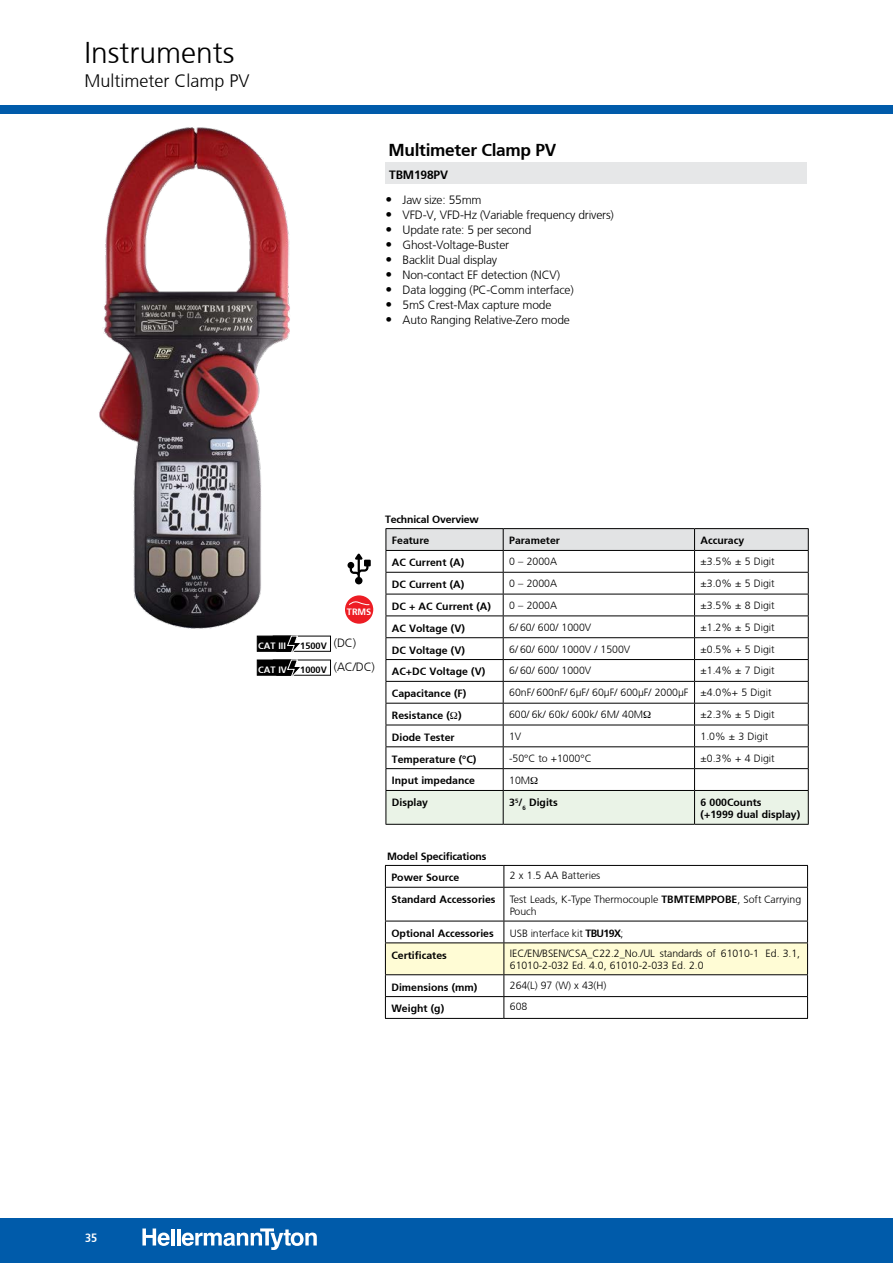
<style>
.page{position:relative;width:893px;height:1263px;background:#fff}
.page>*{position:absolute;margin:0;border:0;box-sizing:border-box;transform-origin:0 0}
.t1{font:300 30px "Frutiger CE";color:#000}
.t2{font:300 18px "Frutiger CE";color:#000}
.t3{font:700 17.25px "Frutiger";letter-spacing:-.015em;color:#000}
.t4{font:300 12px/23.9px "Frutiger CE";letter-spacing:-.015em;color:#000}
.t5{font:700 12px "Frutiger";letter-spacing:-.015em;color:#000}
.t6{font:700 12px "Frutiger";color:#fff;scale:.9 1}
.t7{font:300 10.5px/12px "Frutiger CE";color:#000}
.t8{font:700 10.5px/12px "Frutiger";color:#000}
.t9{font:700 9.15px "Frutiger";color:#fff}
.t10{font:700 9.15px "Frutiger";color:#000}
.s1{font-size:13.5px}
.s2{font-family:"Frutiger";font-weight:700}
</style>
<div class="page">
<img style="left:99px;top:127px;width:191px;height:516px">
<div style="left:345px;top:595px;width:28px;height:29px;background:#ed1d24;border-radius:50%"></div>
<svg style="left:348px;top:600px;width:22px;height:5px"></svg>
<div style="left:385px;top:163px;width:421px;height:21px;background:#e6e7e8"></div>
<hr style="left:386px;top:824px;width:117px;height:1px;background:#000">
<hr style="left:503px;top:824px;width:191px;height:1px;background:#000">
<hr style="left:694px;top:824px;width:115px;height:1px;background:#000">
<hr style="left:386px;top:528px;width:117px;height:1px;background:#000">
<hr style="left:503px;top:528px;width:191px;height:1px;background:#000">
<hr style="left:694px;top:528px;width:115px;height:1px;background:#000">
<hr style="left:385px;top:865px;width:119px;height:1px;background:#000">
<svg style="left:385px;top:866px;width:1px;height:21px"></svg>
<hr style="left:504px;top:865px;width:304px;height:1px;background:#000">
<svg style="left:503px;top:866px;width:1px;height:21px"></svg>
<svg style="left:807px;top:866px;width:1px;height:21px"></svg>
<hr style="left:385px;top:887px;width:119px;height:1px;background:#000">
<hr style="left:385px;top:888px;width:1px;height:33px;background:#000">
<hr style="left:504px;top:887px;width:304px;height:1px;background:#000">
<hr style="left:503px;top:888px;width:1px;height:33px;background:#000">
<hr style="left:807px;top:888px;width:1px;height:33px;background:#000">
<hr style="left:385px;top:1018px;width:119px;height:1px;background:#000">
<svg style="left:385px;top:921px;width:423px;height:97px"></svg>
<hr style="left:504px;top:1018px;width:304px;height:1px;background:#000">
<svg style="left:257px;top:635px;width:74px;height:41px"></svg>
<svg style="left:347px;top:554px;width:24px;height:30px"></svg>
<div style="left:0;top:105px;width:893px;height:9px;background:#005baa"></div>
<div style="left:0;top:1218px;width:893px;height:45px;background:#005baa"></div>
<svg style="left:142px;top:1228px;width:28px;height:18px"></svg>
<hr style="left:171px;top:1228px;width:3px;height:17px;background:#fff">
<hr style="left:177px;top:1228px;width:3px;height:17px;background:#fff">
<svg style="left:182px;top:1228px;width:135px;height:22px"></svg>
<svg style="left:386px;top:529px;width:423px;height:295px"></svg>
<h1 class="t1" style="left:84px;top:35px;width:151px">Instruments</h1>
<h2 class="t2" style="left:84px;top:70px;width:166px">Multimeter Clamp PV</h2>
<h3 class="t3" style="left:388px;top:140px;width:169px">Multimeter Clamp PV</h3>
<p class="t4" style="left:386px;top:188px;width:98px"><span class="s1">•</span> Jaw size: 55mm</p>
<p class="t4" style="left:386px;top:203px;width:230px"><span class="s1">•</span> VFD-V, VFD-Hz (Variable frequency drivers)</p>
<p class="t4" style="left:386px;top:218px;width:148px"><span class="s1">•</span> Update rate: 5 per second</p>
<p class="t4" style="left:386px;top:233px;width:125px"><span class="s1">•</span> Ghost-Voltage-Buster</p>
<p class="t4" style="left:386px;top:248px;width:113px"><span class="s1">•</span> Backlit Dual display</p>
<p class="t4" style="left:386px;top:263px;width:176px"><span class="s1">•</span> Non-contact EF detection (NCV)</p>
<p class="t4" style="left:386px;top:278px;width:190px"><span class="s1">•</span> Data logging (PC-Comm interface)</p>
<p class="t4" style="left:386px;top:293px;width:167px"><span class="s1">•</span> 5mS Crest-Max capture mode</p>
<p class="t4" style="left:386px;top:308px;width:186px"><span class="s1">•</span> Auto Ranging Relative-Zero mode</p>
<p class="t5" style="left:389px;top:168px;width:60px">TBM198PV</p>
<p class="t9" style="left:258px;top:640px;width:29px">CAT III</p>
<p class="t9" style="left:258px;top:664px;width:30px">CAT IV</p>
<p class="t9" style="left:347px;top:607px;width:26px">TRMS</p>
<p class="t4" style="left:334px;top:631px;width:42px">(DC) (AC/DC)</p>
<p class="t10" style="left:300px;top:640px;width:28px">1500V</p>
<p class="t10" style="left:300px;top:664px;width:28px">1000V</p>
<p class="t8" style="left:385px;top:513px;width:95px">Technical Overview</p>
<p class="t8" style="left:392px;top:535px;width:39px">Feature</p>
<p class="t8" style="left:509px;top:535px;width:52px">Parameter</p>
<p class="t8" style="left:701px;top:535px;width:45px">Accuracy</p>
<p class="t8" style="left:392px;top:556px;width:74px">AC Current (A)</p>
<p class="t7" style="left:509px;top:555px;width:49px">0 – 2000A</p>
<p class="t7" style="left:701px;top:555px;width:76px">±3.5% ± 5 Digit</p>
<p class="t8" style="left:392px;top:578px;width:74px">DC Current (A)</p>
<p class="t7" style="left:509px;top:577px;width:49px">0 – 2000A</p>
<p class="t7" style="left:701px;top:577px;width:76px">±3.0% ± 5 Digit</p>
<p class="t8" style="left:392px;top:600px;width:101px">DC + AC Current (A)</p>
<p class="t7" style="left:509px;top:599px;width:49px">0 – 2000A</p>
<p class="t7" style="left:701px;top:599px;width:76px">±3.5% ± 8 Digit</p>
<p class="t8" style="left:392px;top:622px;width:74px">AC Voltage (V)</p>
<p class="t7" style="left:509px;top:621px;width:84px">6/ 60/ 600/ 1000V</p>
<p class="t7" style="left:701px;top:621px;width:76px">±1.2% ± 5 Digit</p>
<p class="t8" style="left:392px;top:644px;width:74px">DC Voltage (V)</p>
<p class="t7" style="left:509px;top:643px;width:123px">6/ 60/ 600/ 1000V / 1500V</p>
<p class="t7" style="left:701px;top:643px;width:76px">±0.5% + 5 Digit</p>
<p class="t8" style="left:392px;top:666px;width:95px">AC+DC Voltage (V)</p>
<p class="t7" style="left:509px;top:665px;width:84px">6/ 60/ 600/ 1000V</p>
<p class="t7" style="left:701px;top:665px;width:76px">±1.4% ± 7 Digit</p>
<p class="t8" style="left:392px;top:687px;width:76px">Capacitance (F)</p>
<p class="t7" style="left:509px;top:686px;width:264px">60nF/ 600nF/ 6µF/ 60µF/ 600µF/ 2000µF ±4.0%+ 5 Digit</p>
<p class="t8" style="left:392px;top:709px;width:71px">Resistance ( )</p>
<p class="t7" style="left:509px;top:708px;width:135px">600/ 6k/ 60k/ 600k/ 6M/ 40M</p>
<p class="t7" style="left:701px;top:708px;width:76px">±2.3% ± 5 Digit</p>
<p class="t8" style="left:392px;top:731px;width:64px">Diode Tester</p>
<p class="t7" style="left:509px;top:730px;width:14px">1V</p>
<p class="t7" style="left:701px;top:730px;width:69px">1.0% ± 3 Digit</p>
<p class="t8" style="left:392px;top:753px;width:86px">Temperature (°C)</p>
<p class="t7" style="left:509px;top:752px;width:84px">-50°C to +1000°C</p>
<p class="t7" style="left:701px;top:752px;width:76px">±0.3% + 4 Digit</p>
<p class="t8" style="left:392px;top:775px;width:85px">Input impedance</p>
<p class="t7" style="left:509px;top:774px;width:23px">10M</p>
<p class="t8" style="left:392px;top:796px;width:38px">Display</p>
<p class="t8" style="left:509px;top:796px;width:50px">3<sup>5</sup>/<sub>6</sub> Digits</p>
<p class="t8" style="left:700px;top:796px;width:101px">6 000Counts<br>(+1999 dual display)</p>
<p class="t8" style="left:387px;top:850px;width:101px">Model Specifications</p>
<p class="t8" style="left:391px;top:871px;width:69px">Power Source</p>
<p class="t7" style="left:510px;top:869px;width:92px">2 x 1.5 AA Batteries</p>
<p class="t8" style="left:391px;top:893px;width:106px">Standard Accessories</p>
<p class="t7" style="left:510px;top:893px;width:293px">Test Leads, K-Type Thermocouple <span class="s2">TBMTEMPPOBE</span>, Soft Carrying<br>Pouch</p>
<p class="t8" style="left:391px;top:927px;width:104px">Optional Accessories</p>
<p class="t7" style="left:510px;top:927px;width:115px">USB interface kit <span class="s2">TBU19X</span>;</p>
<p class="t8" style="left:391px;top:949px;width:57px">Certificates</p>
<p class="t7" style="left:510px;top:947px;width:292px">IEC/EN/BSEN/CSA_C22.2_No./UL standards of 61010-1 Ed. 3.1,<br>61010-2-032 Ed. 4.0, 61010-2-033 Ed. 2.0</p>
<p class="t8" style="left:391px;top:981px;width:88px">Dimensions (mm)</p>
<p class="t7" style="left:510px;top:979px;width:98px">264(L) 97 (W) x 43(H)</p>
<p class="t8" style="left:391px;top:1003px;width:54px">Weight (g)</p>
<p class="t7" style="left:510px;top:1001px;width:19px">608</p>
<p class="t6" style="left:85px;top:1230px;width:15px">35</p>
</div>
